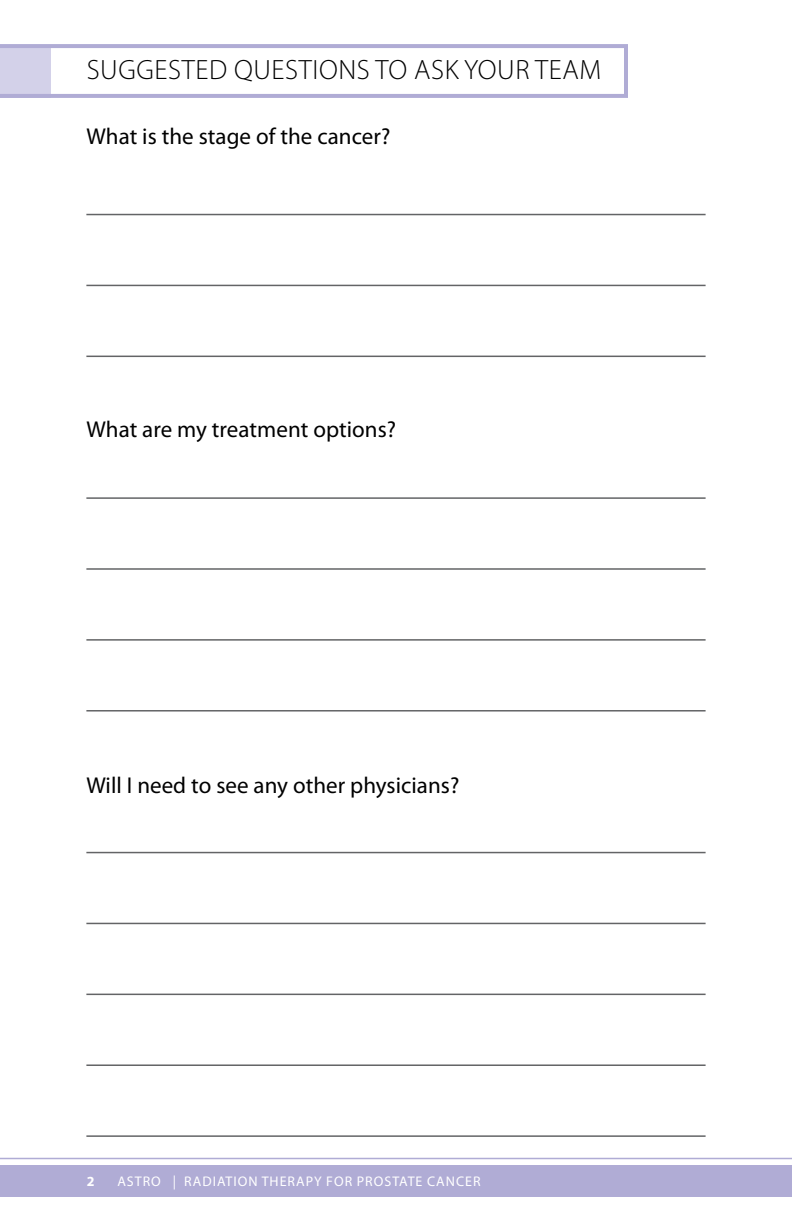
<style>
.page{position:relative;width:792px;height:1224px;background:#fff}
.page>*{position:absolute;margin:0;border:0;box-sizing:border-box;transform-origin:0 0}
.t1{font:300 28px "Myriad Pro";letter-spacing:.02em;color:#000}
.t2{font:23px "Myriad Pro";color:#000}
.t3{font:14px "Myriad Pro";letter-spacing:.07em;color:#fff}
.t4{font:700 14px "Myriad Pro";color:#fff}
</style>
<div class="page">
<div style="left:0;top:1165px;width:792px;height:32px;background:#b0acd5"></div>
<hr style="left:0;top:1158px;width:792px;height:1px;background:#b0acd5">
<hr style="left:791px;top:0;width:1px;height:32px;background:#e7e6f3">
<svg style="left:0;top:44px;width:628px;height:54px"></svg>
<hr style="left:86px;top:285px;width:620px;height:1px;background:#636466">
<hr style="left:86px;top:356px;width:620px;height:1px;background:#636466">
<hr style="left:86px;top:497px;width:620px;height:2px;background:#636466">
<hr style="left:86px;top:568px;width:620px;height:2px;background:#636466">
<hr style="left:86px;top:710px;width:620px;height:2px;background:#636466">
<hr style="left:86px;top:994px;width:620px;height:1px;background:#636466">
<hr style="left:86px;top:1064px;width:620px;height:2px;background:#636466">
<hr style="left:86px;top:1135px;width:620px;height:2px;background:#636466">
<hr style="left:86px;top:923px;width:620px;height:1px;background:#636466">
<hr style="left:86px;top:214px;width:620px;height:1px;background:#636466">
<hr style="left:86px;top:852px;width:620px;height:1px;background:#636466">
<hr style="left:86px;top:639px;width:620px;height:2px;background:#636466">
<p class="t1" style="left:87px;top:53px;width:516px">SUGGESTED QUESTIONS TO ASK YOUR TEAM</p>
<p class="t2" style="left:86px;top:122px;width:305px">What is the stage of the cancer?</p>
<p class="t2" style="left:86px;top:415px;width:311px">What are my treatment options?</p>
<p class="t2" style="left:86px;top:771px;width:374px">Will I need to see any other physicians?</p>
<p class="t4" style="left:87px;top:1172px;width:9px">2</p>
<p class="t3" style="left:117px;top:1173px;width:365px">ASTRO | RADIATION THERAPY FOR PROSTATE CANCER</p>
</div>
